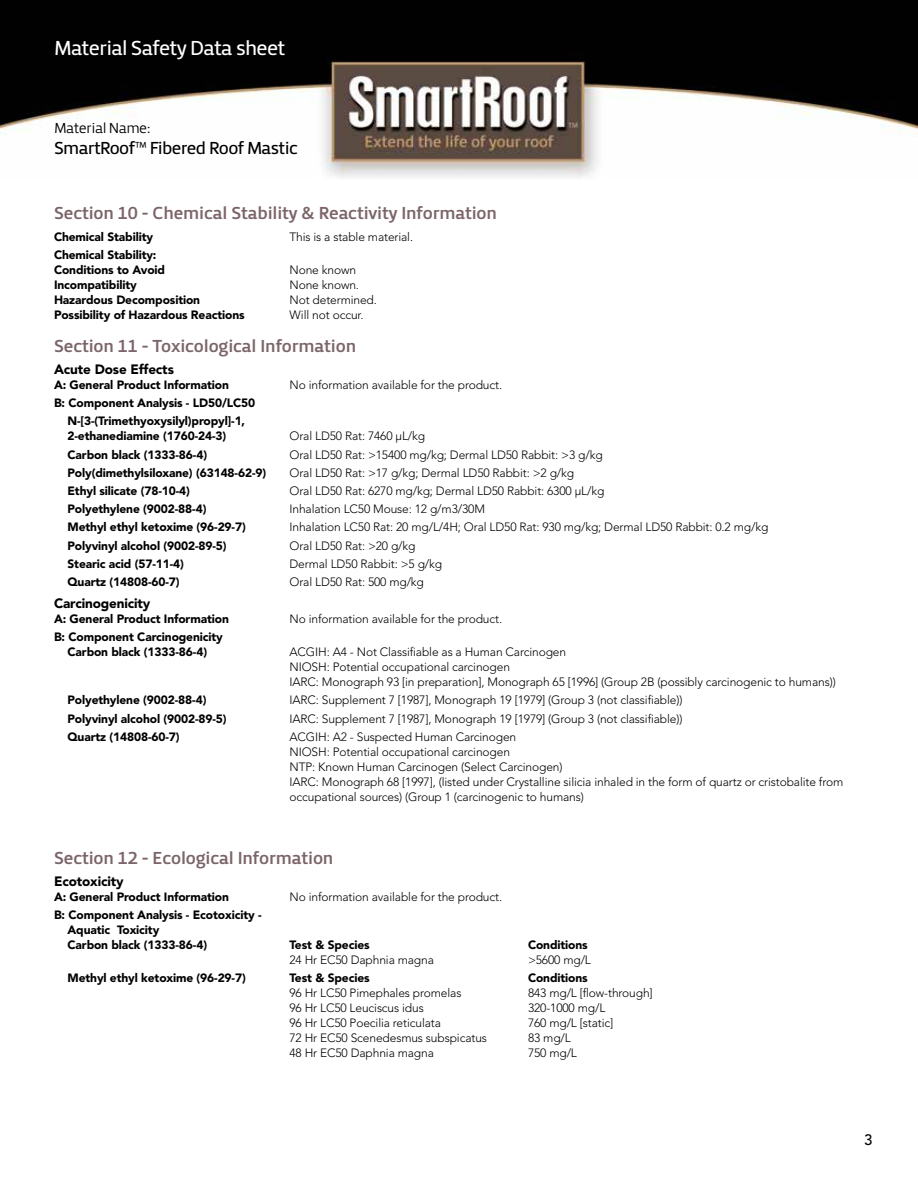
<style>
.page{position:relative;width:918px;height:1188px;background:#fff}
.page>*{position:absolute;margin:0;border:0;box-sizing:border-box;transform-origin:0 0}
.t1{font:21px "Priva Two Pro";letter-spacing:-.04em;color:#fff}
.t2{font:18px "Priva Three Pro";letter-spacing:-.01em;color:#7b6569}
.t3{font:18px "Priva Two Pro";letter-spacing:-.04em;color:#000}
.t4{font:15px "Priva One Pro";letter-spacing:-.04em;color:#000}
.t5{font:500 15px "Avenir";color:#000}
.t6{font:900 13.5px "Avenir";letter-spacing:-.01em;color:#000}
.t7{font:300 12px/15px "Avenir";letter-spacing:-.01em;color:#000}
.t8{font:900 12px/15px "Avenir";letter-spacing:-.01em;color:#000}
</style>
<div class="page">
<img style="left:0;top:0;width:918px;height:178px">
<h1 class="t1" style="left:54px;top:35px;width:233px">Material Safety Data sheet</h1>
<p class="t4" style="left:54px;top:118px;width:98px">Material Name:</p>
<h2 class="t3" style="left:54px;top:136px;width:245px">SmartRoof™ Fibered Roof Mastic</h2>
<h2 class="t2" style="left:54px;top:202px;width:445px">Section 10 - Chemical Stability &amp; Reactivity Information</h2>
<p class="t8" style="left:54px;top:229px;width:101px">Chemical Stability</p>
<p class="t7" style="left:290px;top:229px;width:125px">This is a stable material.</p>
<p class="t8" style="left:54px;top:247px;width:113px">Chemical Stability:<br>Conditions to Avoid</p>
<p class="t7" style="left:290px;top:262px;width:68px">None known</p>
<p class="t8" style="left:54px;top:277px;width:84px">Incompatibility</p>
<p class="t7" style="left:290px;top:277px;width:71px">None known.</p>
<p class="t8" style="left:54px;top:292px;width:148px">Hazardous Decomposition</p>
<p class="t7" style="left:290px;top:292px;width:89px">Not determined.</p>
<p class="t8" style="left:54px;top:307px;width:192px">Possibility of Hazardous Reactions</p>
<p class="t7" style="left:290px;top:307px;width:75px">Will not occur.</p>
<h2 class="t2" style="left:54px;top:335px;width:304px">Section 11 - Toxicological Information</h2>
<p class="t6" style="left:54px;top:361px;width:121px">Acute Dose Effects</p>
<p class="t8" style="left:54px;top:377px;width:176px">A: General Product Information</p>
<p class="t7" style="left:290px;top:377px;width:214px">No information available for the product.</p>
<p class="t8" style="left:54px;top:394px;width:203px;line-height:18.3px;text-align:center">B: Component Analysis - LD50/LC50<br>N-[3-(Trimethyoxysilyl)propyl]-1,</p>
<p class="t8" style="left:68px;top:429px;width:160px">2-ethanediamine (1760-24-3)</p>
<p class="t7" style="left:290px;top:429px;width:137px">Oral LD50 Rat: 7460 µL/kg</p>
<p class="t8" style="left:68px;top:447px;width:141px">Carbon black (1333-86-4)</p>
<p class="t7" style="left:290px;top:447px;width:315px">Oral LD50 Rat: &gt;15400 mg/kg; Dermal LD50 Rabbit: &gt;3 g/kg</p>
<p class="t8" style="left:68px;top:465px;width:200px">Poly(dimethylsiloxane) (63148-62-9)</p>
<p class="t7" style="left:290px;top:465px;width:286px">Oral LD50 Rat: &gt;17 g/kg; Dermal LD50 Rabbit: &gt;2 g/kg</p>
<p class="t8" style="left:68px;top:483px;width:124px">Ethyl silicate (78-10-4)</p>
<p class="t7" style="left:290px;top:483px;width:316px">Oral LD50 Rat: 6270 mg/kg; Dermal LD50 Rabbit: 6300 µL/kg</p>
<p class="t8" style="left:68px;top:501px;width:140px">Polyethylene (9002-88-4)</p>
<p class="t7" style="left:290px;top:502px;width:197px">Inhalation LC50 Mouse: 12 g/m3/30M</p>
<p class="t8" style="left:68px;top:520px;width:180px">Methyl ethyl ketoxime (96-29-7)</p>
<p class="t7" style="left:290px;top:520px;width:480px">Inhalation LC50 Rat: 20 mg/L/4H; Oral LD50 Rat: 930 mg/kg; Dermal LD50 Rabbit: 0.2 mg/kg</p>
<p class="t8" style="left:68px;top:538px;width:161px">Polyvinyl alcohol (9002-89-5)</p>
<p class="t7" style="left:290px;top:538px;width:128px">Oral LD50 Rat: &gt;20 g/kg</p>
<p class="t8" style="left:68px;top:556px;width:118px">Stearic acid (57-11-4)</p>
<p class="t7" style="left:290px;top:556px;width:154px">Dermal LD50 Rabbit: &gt;5 g/kg</p>
<p class="t8" style="left:68px;top:574px;width:114px">Quartz (14808-60-7)</p>
<p class="t7" style="left:290px;top:575px;width:136px">Oral LD50 Rat: 500 mg/kg</p>
<p class="t6" style="left:54px;top:595px;width:98px">Carcinogenicity</p>
<p class="t8" style="left:54px;top:611px;width:176px">A: General Product Information</p>
<p class="t7" style="left:290px;top:611px;width:214px">No information available for the product.</p>
<p class="t8" style="left:54px;top:629px;width:170px;text-align:center">B: Component Carcinogenicity<br>Carbon black (1333-86-4)</p>
<p class="t7" style="left:290px;top:645px;width:548px">ACGIH: A4 - Not Classifiable as a Human Carcinogen<br>NIOSH: Potential occupational carcinogen<br>IARC: Monograph 93 [in preparation], Monograph 65 [1996] (Group 2B (possibly carcinogenic to humans))</p>
<p class="t8" style="left:68px;top:693px;width:140px">Polyethylene (9002-88-4)</p>
<p class="t7" style="left:290px;top:693px;width:395px">IARC: Supplement 7 [1987], Monograph 19 [1979] (Group 3 (not classifiable))</p>
<p class="t8" style="left:68px;top:711px;width:161px">Polyvinyl alcohol (9002-89-5)</p>
<p class="t7" style="left:290px;top:711px;width:395px">IARC: Supplement 7 [1987], Monograph 19 [1979] (Group 3 (not classifiable))</p>
<p class="t8" style="left:68px;top:729px;width:114px">Quartz (14808-60-7)</p>
<p class="t7" style="left:290px;top:729px;width:555px">ACGIH: A2 - Suspected Human Carcinogen<br>NIOSH: Potential occupational carcinogen<br>NTP: Known Human Carcinogen (Select Carcinogen)<br>IARC: Monograph 68 [1997], (listed under Crystalline silicia inhaled in the form of quartz or cristobalite from occupational sources) (Group 1 (carcinogenic to humans)</p>
<h2 class="t2" style="left:54px;top:846px;width:281px">Section 12 - Ecological Information</h2>
<p class="t6" style="left:54px;top:873px;width:71px">Ecotoxicity</p>
<p class="t8" style="left:54px;top:889px;width:176px">A: General Product Information</p>
<p class="t7" style="left:290px;top:889px;width:214px">No information available for the product.</p>
<p class="t8" style="left:68px;top:907px;width:196px;text-indent:-14px">B: Component Analysis - Ecotoxicity -<br>Aquatic Toxicity<br>Carbon black (1333-86-4)</p>
<p class="t8" style="left:290px;top:937px;width:82px">Test &amp; Species</p>
<p class="t8" style="left:528px;top:937px;width:61px">Conditions</p>
<p class="t7" style="left:290px;top:952px;width:146px">24 Hr EC50 Daphnia magna</p>
<p class="t7" style="left:528px;top:952px;width:64px">&gt;5600 mg/L</p>
<p class="t8" style="left:68px;top:970px;width:180px">Methyl ethyl ketoxime (96-29-7)</p>
<p class="t8" style="left:290px;top:970px;width:82px">Test &amp; Species</p>
<p class="t8" style="left:528px;top:970px;width:61px">Conditions</p>
<p class="t7" style="left:290px;top:985px;width:173px">96 Hr LC50 Pimephales promelas</p>
<p class="t7" style="left:528px;top:985px;width:126px">843 mg/L [flow-through]</p>
<p class="t7" style="left:290px;top:1000px;width:136px">96 Hr LC50 Leuciscus idus</p>
<p class="t7" style="left:528px;top:1000px;width:79px">320-1000 mg/L</p>
<p class="t7" style="left:290px;top:1015px;width:153px">96 Hr LC50 Poecilia reticulata</p>
<p class="t7" style="left:528px;top:1015px;width:87px">760 mg/L [static]</p>
<p class="t7" style="left:290px;top:1030px;width:199px">72 Hr EC50 Scenedesmus subspicatus</p>
<p class="t7" style="left:528px;top:1030px;width:44px">83 mg/L</p>
<p class="t7" style="left:290px;top:1045px;width:146px">48 Hr EC50 Daphnia magna</p>
<p class="t7" style="left:528px;top:1045px;width:50px">750 mg/L</p>
<p class="t5" style="left:864px;top:1132px;width:10px">3</p>
</div>
